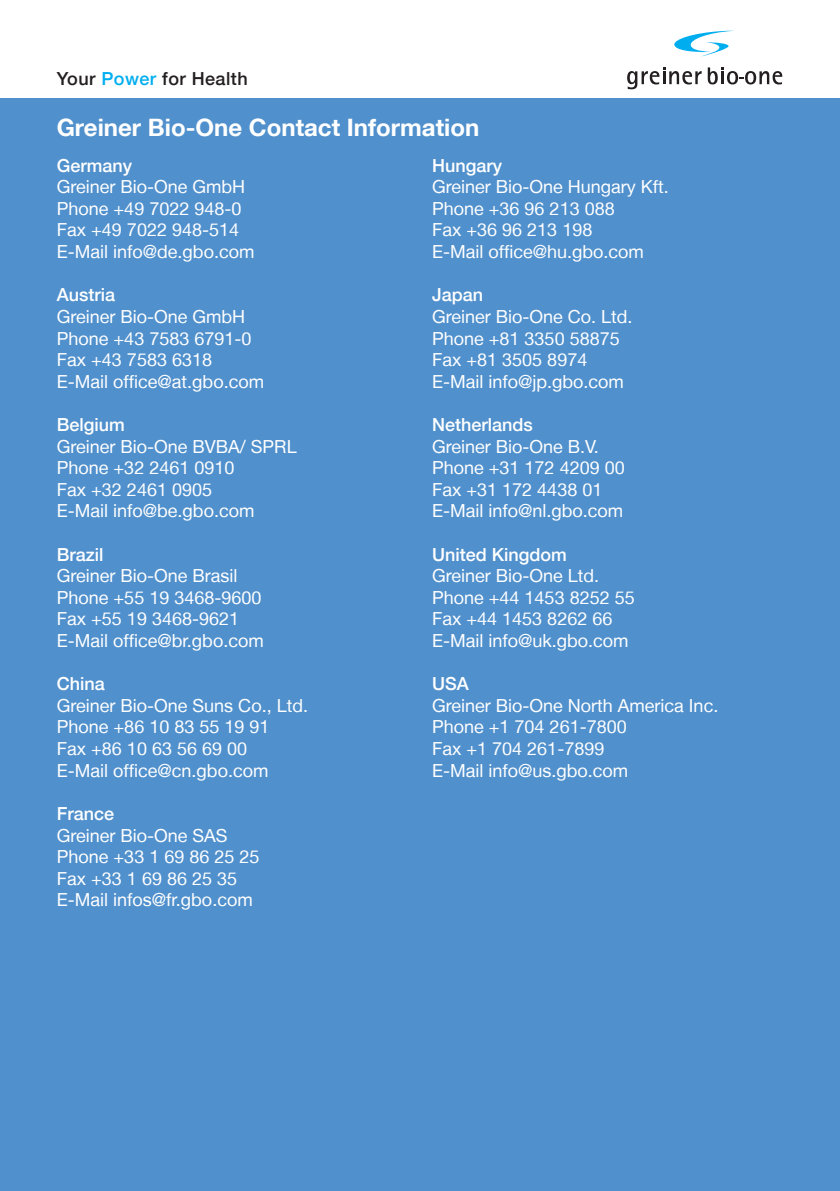
<style>
.page{position:relative;width:840px;height:1191px;background:#fff}
.page>*{position:absolute;margin:0;border:0;box-sizing:border-box;transform-origin:0 0}
.t1{font:700 24px "Helvetica Neue LT";color:#fff}
.t2{font:18px/21.6px "Helvetica Neue LT";color:#fff}
.t3{font:500 18px "Helvetica Neue LT";color:#fff}
.t4{font:500 18px "Helvetica Neue LT";letter-spacing:.025em;color:#231f20}
.s1{color:#00aeef}
</style>
<div class="page">
<div style="left:0;top:98px;width:839px;height:1093px;background:#5090cc"></div>
<svg style="left:674px;top:31px;width:57px;height:26px"></svg>
<svg style="left:627px;top:67px;width:74px;height:22px"></svg>
<svg style="left:707px;top:67px;width:74px;height:17px"></svg>
<p class="t4" style="left:57px;top:68px;width:192px">Your <span class="s1">Power</span> for Health</p>
<h1 class="t1" style="left:57px;top:113px;width:424px">Greiner Bio-One Contact Information</h1>
<p class="t3" style="left:57px;top:154px;width:77px">Germany</p>
<p class="t2" style="left:57px;top:176px;width:199px">Greiner Bio-One GmbH<br>Phone +49 7022 948-0<br>Fax +49 7022 948-514<br>E-Mail info@de.gbo.com</p>
<p class="t3" style="left:57px;top:284px;width:60px">Austria</p>
<p class="t2" style="left:57px;top:305px;width:209px">Greiner Bio-One GmbH<br>Phone +43 7583 6791-0<br>Fax +43 7583 6318<br>E-Mail office@at.gbo.com</p>
<p class="t3" style="left:57px;top:414px;width:70px">Belgium</p>
<p class="t2" style="left:57px;top:435px;width:241px">Greiner Bio-One BVBA/ SPRL<br>Phone +32 2461 0910<br>Fax +32 2461 0905<br>E-Mail info@be.gbo.com</p>
<p class="t3" style="left:57px;top:543px;width:48px">Brazil</p>
<p class="t2" style="left:57px;top:565px;width:208px">Greiner Bio-One Brasil<br>Phone +55 19 3468-9600<br>Fax +55 19 3468-9621<br>E-Mail office@br.gbo.com</p>
<p class="t3" style="left:57px;top:673px;width:50px">China</p>
<p class="t2" style="left:57px;top:694px;width:253px">Greiner Bio-One Suns Co., Ltd.<br>Phone +86 10 83 55 19 91<br>Fax +86 10 63 56 69 00<br>E-Mail office@cn.gbo.com</p>
<p class="t3" style="left:57px;top:802px;width:59px">France</p>
<p class="t2" style="left:57px;top:824px;width:204px">Greiner Bio-One SAS<br>Phone +33 1 69 86 25 25<br>Fax +33 1 69 86 25 35<br>E-Mail infos@fr.gbo.com</p>
<p class="t3" style="left:432px;top:154px;width:72px">Hungary</p>
<p class="t2" style="left:432px;top:176px;width:238px">Greiner Bio-One Hungary Kft.<br>Phone +36 96 213 088<br>Fax +36 96 213 198<br>E-Mail office@hu.gbo.com</p>
<p class="t3" style="left:432px;top:284px;width:53px">Japan</p>
<p class="t2" style="left:432px;top:305px;width:202px">Greiner Bio-One Co. Ltd.<br>Phone +81 3350 58875<br>Fax +81 3505 8974<br>E-Mail info@jp.gbo.com</p>
<p class="t3" style="left:432px;top:414px;width:102px">Netherlands</p>
<p class="t2" style="left:432px;top:435px;width:194px">Greiner Bio-One B.V.<br>Phone +31 172 4209 00<br>Fax +31 172 4438 01<br>E-Mail info@nl.gbo.com</p>
<p class="t3" style="left:432px;top:543px;width:136px">United Kingdom</p>
<p class="t2" style="left:432px;top:565px;width:204px">Greiner Bio-One Ltd.<br>Phone +44 1453 8252 55<br>Fax +44 1453 8262 66<br>E-Mail info@uk.gbo.com</p>
<p class="t3" style="left:432px;top:673px;width:38px">USA</p>
<p class="t2" style="left:432px;top:694px;width:288px">Greiner Bio-One North America Inc.<br>Phone +1 704 261-7800<br>Fax +1 704 261-7899<br>E-Mail info@us.gbo.com</p>
</div>
